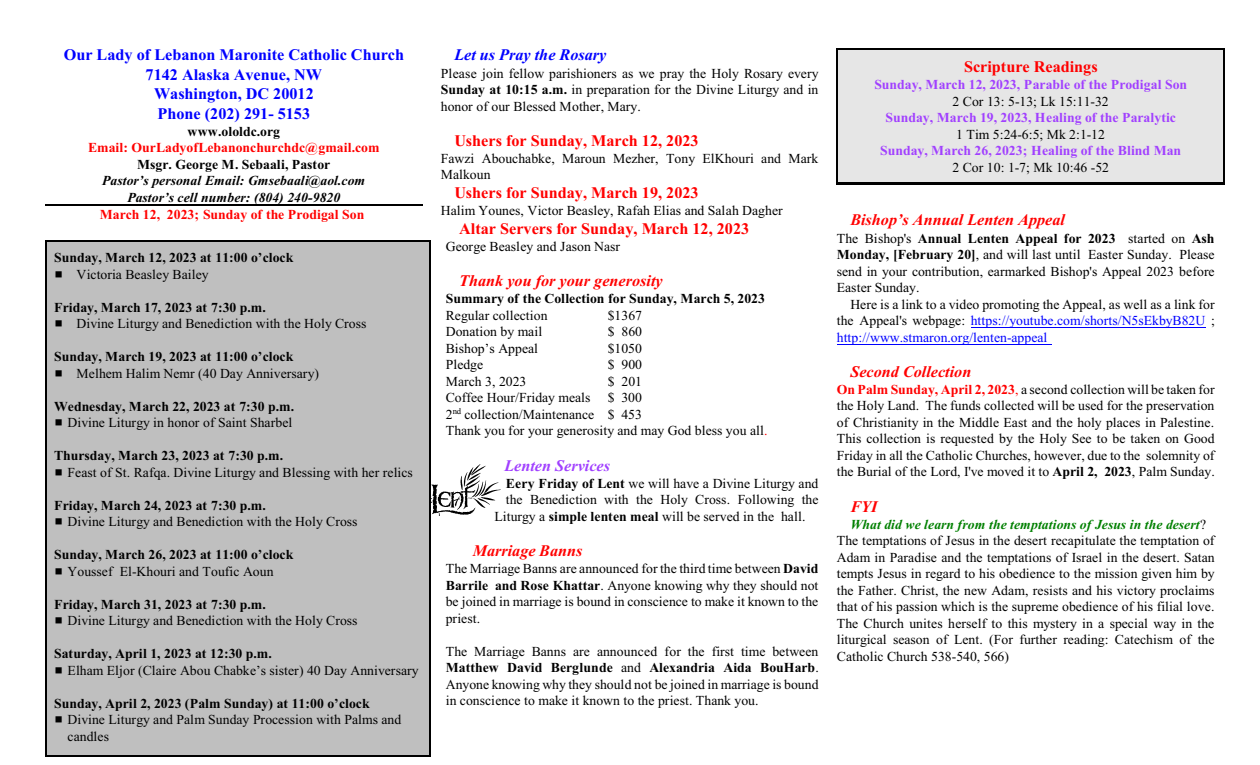
<style>
.page{position:relative;width:1260px;height:765px;background:#fff}
.page>*{position:absolute;margin:0;border:0;box-sizing:border-box;transform-origin:0 0}
.t1{font:700 16.25px "Times New Roman";color:#f00}
.t2{font:700 16.25px/19.4px "Times New Roman";color:#00f;text-align:center}
.t3{font:italic 700 16.25px "Times New Roman";color:#f00}
.t4{font:italic 700 16.25px "Times New Roman";color:#00f}
.t5{font:italic 700 16.25px "Times New Roman";color:#a140ff}
.t6{font:13.75px/16.5px "Times New Roman";color:#000;text-align:justify}
.t7{font:700 13.75px "Times New Roman";color:#000}
.t8{font:700 13.75px "Times New Roman";color:#a140ff}
.t9{font:700 13.75px "Times New Roman";color:#f00}
.t10{font:italic 700 13.75px/16.5px "Times New Roman";color:#000;text-align:center}
.s1{font-weight:700}
.s2{color:#f00}
.s3{color:#00f}
.s4{font-weight:700;color:#f00}
.s5{font-weight:700;font-style:italic;color:#008000}
</style>
<div class="page">
<img style="left:431px;top:465px;width:70px;height:50px">
<div style="left:45px;top:240px;width:386px;height:516px;background:#bfbfbf"></div>
<hr style="left:45px;top:240px;width:2px;height:516px;background:#000">
<hr style="left:430px;top:240px;width:1px;height:516px;background:#000">
<hr style="left:45px;top:240px;width:386px;height:1px;background:#000">
<hr style="left:45px;top:755px;width:386px;height:1px;background:#000">
<hr style="left:971px;top:327px;width:235px;height:1px;background:#00f">
<hr style="left:837px;top:344px;width:214px;height:1px;background:#00f">
<hr style="left:45px;top:205px;width:378px;height:1px;background:#000">
<div style="left:837px;top:48px;width:388px;height:136px;background:#e6e6e6"></div>
<hr style="left:1224px;top:48px;width:1px;height:136px;background:#000">
<hr style="left:837px;top:48px;width:387px;height:1px;background:#000">
<hr style="left:837px;top:183px;width:387px;height:1px;background:#000">
<hr style="left:837px;top:49px;width:1px;height:136px;background:#000">
<hr style="left:837px;top:184px;width:387px;height:1px;background:#000">
<p class="t2" style="left:64px;top:47px;width:342px">Our Lady of Lebanon Maronite Catholic Church<br>7142 Alaska Avenue, NW<br>Washington, DC 20012<br>Phone (202) 291- 5153</p>
<p class="t7" style="left:188px;top:126px;width:94px">www.ololdc.org</p>
<p class="t9" style="left:88px;top:143px;width:293px">Email: OurLadyofLebanonchurchdc@gmail.com</p>
<p class="t7" style="left:137px;top:159px;width:195px">Msgr. George M. Sebaali, Pastor</p>
<p class="t10" style="left:102px;top:174px;width:265px">Pastor’s personal Email: Gmsebaali@aol.com<br>Pastor’s cell number: (804) 240-9820</p>
<p class="t9" style="left:100px;top:210px;width:266px">March 12, 2023; Sunday of the Prodigal Son</p>
<p class="t7" style="left:54px;top:253px;width:241px">Sunday, March 12, 2023 at 11:00 o’clock</p>
<p class="t6" style="left:77px;top:267px;width:134px">Victoria Beasley Bailey</p>
<p class="t7" style="left:54px;top:302px;width:213px">Friday, March 17, 2023 at 7:30 p.m.</p>
<p class="t6" style="left:77px;top:317px;width:291px">Divine Liturgy and Benediction with the Holy Cross</p>
<p class="t7" style="left:54px;top:352px;width:241px">Sunday, March 19, 2023 at 11:00 o’clock</p>
<p class="t6" style="left:77px;top:366px;width:244px">Melhem Halim Nemr (40 Day Anniversary)</p>
<p class="t7" style="left:54px;top:401px;width:242px">Wednesday, March 22, 2023 at 7:30 p.m.</p>
<p class="t6" style="left:68px;top:416px;width:226px">Divine Liturgy in honor of Saint Sharbel</p>
<p class="t7" style="left:54px;top:451px;width:231px">Thursday, March 23, 2023 at 7:30 p.m.</p>
<p class="t6" style="left:68px;top:465px;width:347px">Feast of St. Rafqa. Divine Liturgy and Blessing with her relics</p>
<p class="t7" style="left:54px;top:500px;width:213px">Friday, March 24, 2023 at 7:30 p.m.</p>
<p class="t6" style="left:68px;top:515px;width:292px">Divine Liturgy and Benediction with the Holy Cross</p>
<p class="t7" style="left:54px;top:550px;width:241px">Sunday, March 26, 2023 at 11:00 o’clock</p>
<p class="t6" style="left:68px;top:564px;width:207px">Youssef El-Khouri and Toufic Aoun</p>
<p class="t7" style="left:54px;top:599px;width:213px">Friday, March 31, 2023 at 7:30 p.m.</p>
<p class="t6" style="left:68px;top:614px;width:292px">Divine Liturgy and Benediction with the Holy Cross</p>
<p class="t7" style="left:54px;top:649px;width:219px">Saturday, April 1, 2023 at 12:30 p.m.</p>
<p class="t6" style="left:68px;top:663px;width:353px">Elham Eljor (Claire Abou Chabke’s sister) 40 Day Anniversary</p>
<p class="t7" style="left:54px;top:698px;width:317px">Sunday, April 2, 2023 (Palm Sunday) at 11:00 o’clock</p>
<p class="t6" style="left:68px;top:713px;width:335px">Divine Liturgy and Palm Sunday Procession with Palms and candles</p>
<p class="t4" style="left:454px;top:49px;width:154px">Let us Pray the Rosary</p>
<p class="t6" style="left:441px;top:66px;width:379px">Please join fellow parishioners as we pray the Holy Rosary every <span class="s1">Sunday at 10:15 a.m.</span> in preparation for the Divine Liturgy and in honor of our Blessed Mother, Mary.</p>
<p class="t1" style="left:454px;top:135px;width:246px">Ushers for Sunday, March 12, 2023</p>
<p class="t6" style="left:441px;top:151px;width:379px">Fawzi Abouchabke, Maroun Mezher, Tony ElKhouri and Mark<br>Malkoun</p>
<p class="t1" style="left:454px;top:187px;width:246px">Ushers for Sunday, March 19, 2023</p>
<p class="t6" style="left:441px;top:204px;width:343px">Halim Younes, Victor Beasley, Rafah Elias and Salah Dagher</p>
<p class="t1" style="left:459px;top:223px;width:291px">Altar Servers for Sunday, March 12, 2023</p>
<p class="t6" style="left:446px;top:240px;width:176px">George Beasley and Jason Nasr</p>
<p class="t3" style="left:459px;top:275px;width:205px">Thank you for your generosity</p>
<p class="t7" style="left:446px;top:294px;width:321px">Summary of the Collection for Sunday, March 5, 2023</p>
<p class="t6" style="left:446px;top:308px;width:103px">Regular collection</p>
<p class="t6" style="left:608px;top:308px;width:36px">$1367</p>
<p class="t6" style="left:446px;top:325px;width:98px">Donation by mail</p>
<p class="t6" style="left:608px;top:325px;width:36px">$ 860</p>
<p class="t6" style="left:446px;top:341px;width:94px">Bishop’s Appeal</p>
<p class="t6" style="left:608px;top:341px;width:36px">$1050</p>
<p class="t6" style="left:446px;top:358px;width:39px">Pledge</p>
<p class="t6" style="left:608px;top:358px;width:36px">$ 900</p>
<p class="t6" style="left:446px;top:374px;width:82px">March 3, 2023</p>
<p class="t6" style="left:446px;top:374px;width:323px;text-align:left;text-indent:162px">$ 201<br>Coffee Hour/Friday meals $ 300<br>2<sup>nd</sup> collection/Maintenance $ 453<br>Thank you for your generosity and may God bless you all<span class="s2">.</span></p>
<p class="t5" style="left:504px;top:460px;width:107px">Lenten Services</p>
<p class="t6" style="left:506px;top:476px;width:314px"><span class="s1">Eery Friday of Lent</span> we will have a Divine Liturgy and</p>
<p class="t6" style="left:506px;top:493px;width:314px">the Benediction with the Holy Cross. Following the</p>
<p class="t6" style="left:495px;top:509px;width:312px">Liturgy a <span class="s1">simple lenten meal</span> will be served in the hall.</p>
<p class="t3" style="left:473px;top:545px;width:111px">Marriage Banns</p>
<p class="t6" style="left:446px;top:562px;width:374px">The Marriage Banns are announced for the third time between <span class="s1">David Barrile and Rose Khattar</span>. Anyone knowing why they should not be joined in marriage is bound in conscience to make it known to the priest.</p>
<p class="t6" style="left:446px;top:644px;width:375px">The Marriage Banns are announced for the first time between <span class="s1">Matthew David Berglunde</span> and <span class="s1">Alexandria Aida BouHarb</span>.<br>Anyone knowing why they should not be joined in marriage is bound in conscience to make it known to the priest. Thank you.</p>
<p class="t1" style="left:964px;top:61px;width:135px">Scripture Readings</p>
<p class="t8" style="left:874px;top:80px;width:314px">Sunday, March 12, 2023, Parable of the Prodigal Son</p>
<p class="t6" style="left:953px;top:94px;width:158px">2 Cor 13: 5-13; Lk 15:11-32</p>
<p class="t8" style="left:886px;top:113px;width:292px">Sunday, March 19, 2023, Healing of the Paralytic</p>
<p class="t6" style="left:956px;top:127px;width:150px">1 Tim 5:24-6:5; Mk 2:1-12</p>
<p class="t8" style="left:880px;top:146px;width:303px">Sunday, March 26, 2023; Healing of the Blind Man</p>
<p class="t6" style="left:952px;top:160px;width:158px">2 Cor 10: 1-7; Mk 10:46 -52</p>
<p class="t3" style="left:850px;top:214px;width:216px">Bishop’s Annual Lenten Appeal</p>
<p class="t6" style="left:837px;top:231px;width:379px">The Bishop's <span class="s1">Annual Lenten Appeal for 2023</span> started on <span class="s1">Ash Monday, [February 20]</span>, and will last until Easter Sunday. Please send in your contribution, earmarked Bishop's Appeal 2023 before Easter Sunday.</p>
<p class="t6" style="left:837px;top:297px;width:380px;text-indent:14px">Here is a link to a video promoting the Appeal, as well as a link for the Appeal's webpage: <span class="s3">https://youtube.com/shorts/N5sEkbyB82U</span> ; <span class="s3">http://www.stmaron.org/lenten-appeal</span></p>
<p class="t3" style="left:850px;top:366px;width:123px">Second Collection</p>
<p class="t6" style="left:837px;top:382px;width:379px"><span class="s4">On Palm Sunday, April 2, 2023</span><span class="s2">,</span> a second collection will be taken for the Holy Land. The funds collected will be used for the preservation of Christianity in the Middle East and the holy places in Palestine.<br>This collection is requested by the Holy See to be taken on Good Friday in all the Catholic Churches, however, due to the solemnity of the Burial of the Lord, I've moved it to <span class="s1">April 2, 2023</span>, Palm Sunday.</p>
<p class="t3" style="left:850px;top:501px;width:29px">FYI</p>
<p class="t6" style="left:837px;top:517px;width:379px;text-align:left;text-indent:14px"><span class="s5">What did we learn from the temptations of Jesus in the desert</span>?<br>The temptations of Jesus in the desert recapitulate the temptation of Adam in Paradise and the temptations of Israel in the desert. Satan tempts Jesus in regard to his obedience to the mission given him by the Father. Christ, the new Adam, resists and his victory proclaims that of his passion which is the supreme obedience of his filial love.<br>The Church unites herself to this mystery in a special way in the liturgical season of Lent. (For further reading: Catechism of the Catholic Church 538-540, 566)</p>
</div>
